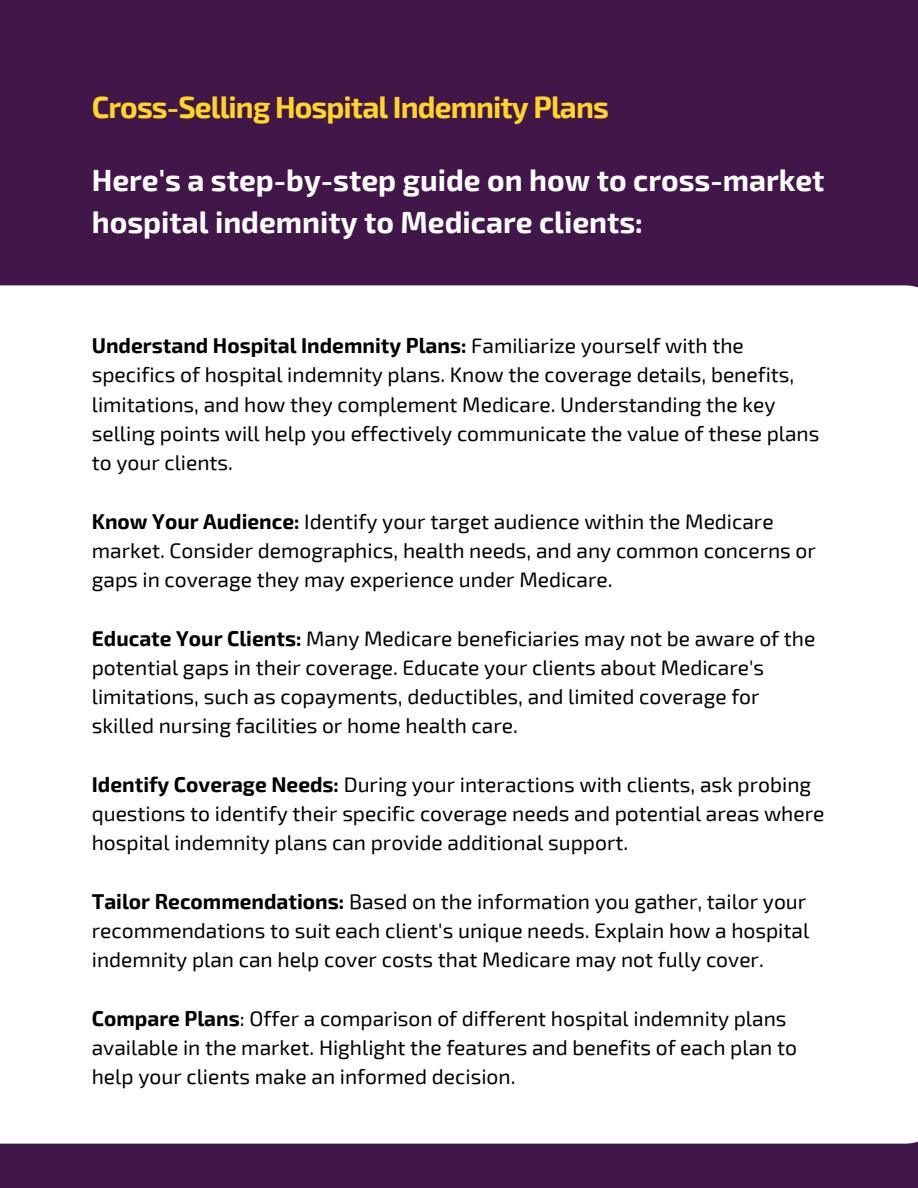
<style>
.page{position:relative;width:918px;height:1188px;background:#411649}
.page>*{position:absolute;margin:0;border:0;box-sizing:border-box;transform-origin:0 0}
.t1{font:700 30px/41.7px "Exo 2";color:#fff}
.t2{font:700 30px "Exo 2";letter-spacing:-.03em;color:#ffd527}
.t3{font:21px/29.2px "Exo 2";color:#000}
.s1{font-weight:700}
</style>
<div class="page">
<div style="left:0;top:285px;width:918px;height:859px;background:#fff"></div>
<p class="t2" style="left:92px;top:88px;width:519px">Cross-Selling Hospital Indemnity Plans</p>
<p class="t1" style="left:92px;top:158px;width:734px">Here's a step-by-step guide on how to cross-market hospital indemnity to Medicare clients:</p>
<p class="t3" style="left:92px;top:330px;width:729px"><span class="s1">Understand Hospital Indemnity Plans:</span> Familiarize yourself with the specifics of hospital indemnity plans. Know the coverage details, benefits, limitations, and how they complement Medicare. Understanding the key selling points will help you effectively communicate the value of these plans to your clients.</p>
<p class="t3" style="left:92px;top:506px;width:726px"><span class="s1">Know Your Audience:</span> Identify your target audience within the Medicare market. Consider demographics, health needs, and any common concerns or gaps in coverage they may experience under Medicare.</p>
<p class="t3" style="left:92px;top:623px;width:725px"><span class="s1">Educate Your Clients:</span> Many Medicare beneficiaries may not be aware of the potential gaps in their coverage. Educate your clients about Medicare's limitations, such as copayments, deductibles, and limited coverage for skilled nursing facilities or home health care.</p>
<p class="t3" style="left:92px;top:769px;width:734px"><span class="s1">Identify Coverage Needs:</span> During your interactions with clients, ask probing questions to identify their specific coverage needs and potential areas where hospital indemnity plans can provide additional support.</p>
<p class="t3" style="left:92px;top:886px;width:719px"><span class="s1">Tailor Recommendations:</span> Based on the information you gather, tailor your recommendations to suit each client's unique needs. Explain how a hospital indemnity plan can help cover costs that Medicare may not fully cover.</p>
<p class="t3" style="left:92px;top:1003px;width:707px"><span class="s1">Compare Plans</span>: Offer a comparison of different hospital indemnity plans available in the market. Highlight the features and benefits of each plan to help your clients make an informed decision.</p>
</div>
